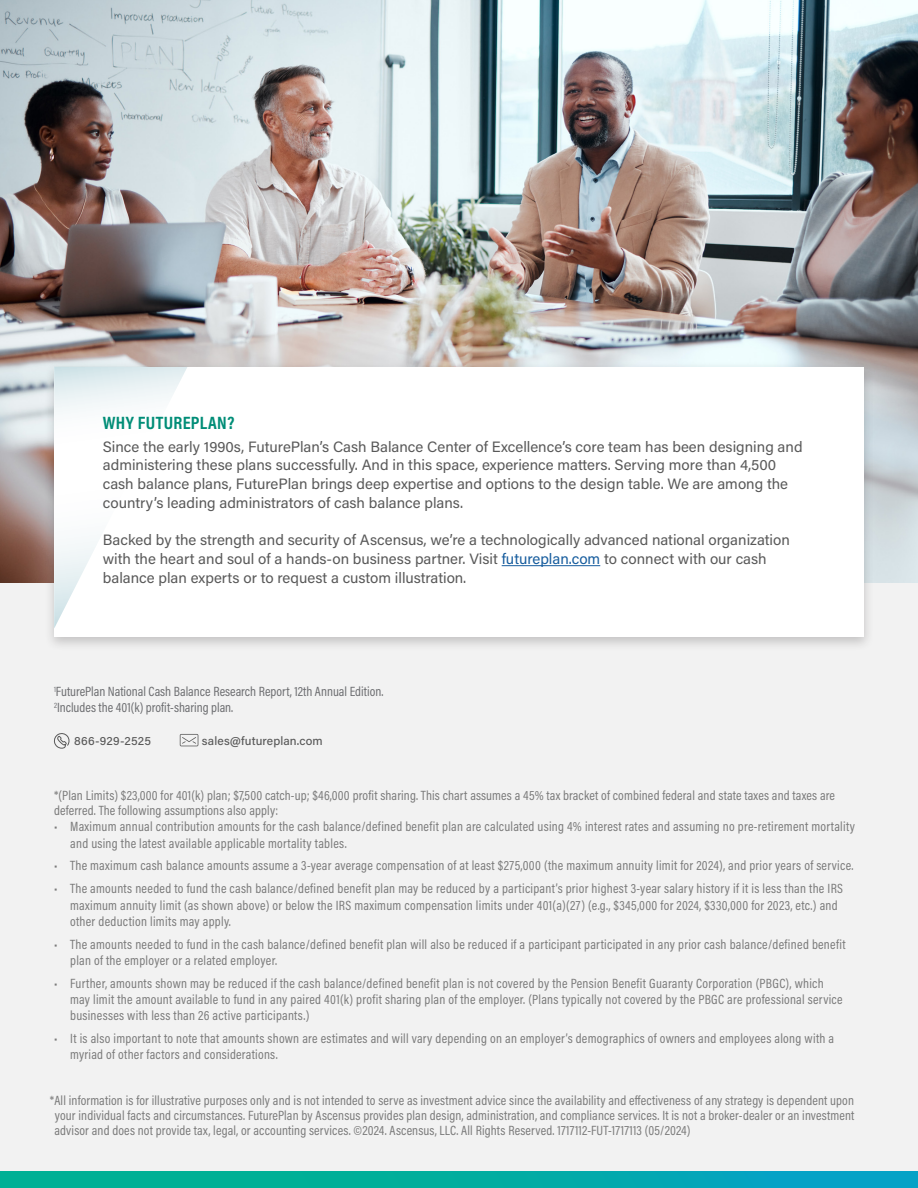
<style>
.page{position:relative;width:918px;height:1188px;background:#fff}
.page>*{position:absolute;margin:0;border:0;box-sizing:border-box;transform-origin:0 0}
.H2_Section_Header_-_upper_case{font:700 18px "Acumin Pro Cond";letter-spacing:.02em;color:#008d77}
.Body_copy{font:15px/18.8px "Acumin Pro";color:#595959}
.t1{font:13.5px/16.2px "Acumin Pro Cond";letter-spacing:.02em;color:#7a7a7a}
.Body_copy-2{font:13.5px "Acumin Pro Cond";color:#6c6d70}
.Body_Copy{font:500 12px "Acumin Pro";letter-spacing:.01em;color:#595959}
.s1{color:#175d9e}
</style>
<div class="page">
<img style="left:0;top:0;width:918px;height:583px">
<div style="left:0;top:583px;width:918px;height:605px;background:#f2f2f2"></div>
<div style="left:0;top:1171px;width:918px;height:17px;background:linear-gradient(to right,#00b488,#05a2c5)"></div>
<svg style="left:54px;top:733px;width:16px;height:16px"></svg>
<svg style="left:180px;top:734px;width:18px;height:12px"></svg>
<div style="left:44px;top:361px;width:830px;height:290px;background:#231f20;opacity:.22"></div>
<div style="left:54px;top:367px;width:810px;height:270px;background:#fff"></div>
<svg style="left:0;top:367px;width:187px;height:262px"></svg>
<hr style="left:502px;top:565px;width:98px;height:1px;background:#175d9e">
<h2 class="H2_Section_Header_-_upper_case" style="left:103px;top:411px;width:133px">WHY FUTUREPLAN?</h2>
<p class="Body_copy" style="left:103px;top:436px;width:701px">Since the early 1990s, FuturePlan’s Cash Balance Center of Excellence’s core team has been designing and administering these plans successfully. And in this space, experience matters. Serving more than 4,500 cash balance plans, FuturePlan brings deep expertise and options to the design table. We are among the country’s leading administrators of cash balance plans.</p>
<p class="Body_copy" style="left:103px;top:530px;width:689px">Backed by the strength and security of Ascensus, we’re a technologically advanced national organization with the heart and soul of a hands-on business partner. Visit <span class="s1">futureplan.com</span> to connect with our cash balance plan experts or to request a custom illustration.</p>
<p class="Body_copy-2" style="left:54px;top:683px;width:331px"><sup>1</sup>FuturePlan National Cash Balance Research Report, 12th Annual Edition.</p>
<p class="Body_copy-2" style="left:54px;top:699px;width:181px"><sup>2</sup>Includes the 401(k) profit-sharing plan.</p>
<p class="Body_Copy" style="left:74px;top:733px;width:78px">866-929-2525</p>
<p class="Body_Copy" style="left:202px;top:732px;width:122px">sales@futureplan.com</p>
<p class="t1" style="left:54px;top:788px;width:783px;line-height:15px">*(Plan Limits) $23,000 for 401(k) plan; $7,500 catch-up; $46,000 profit sharing. This chart assumes a 45% tax bracket of combined federal and state taxes and taxes are deferred. The following assumptions also apply:</p>
<p class="t1" style="left:70px;top:818px;width:786px;text-indent:-16px">• Maximum annual contribution amounts for the cash balance/defined benefit plan are calculated using 4% interest rates and assuming no pre-retirement mortality and using the latest available applicable mortality tables.</p>
<p class="t1" style="left:54px;top:857px;width:801px">• The maximum cash balance amounts assume a 3-year average compensation of at least $275,000 (the maximum annuity limit for 2024), and prior years of service.</p>
<p class="t1" style="left:70px;top:880px;width:774px;text-indent:-16px">• The amounts needed to fund the cash balance/defined benefit plan may be reduced by a participant’s prior highest 3-year salary history if it is less than the IRS maximum annuity limit (as shown above) or below the IRS maximum compensation limits under 401(a)(27) (e.g., $345,000 for 2024, $330,000 for 2023, etc.) and other deduction limits may apply.</p>
<p class="t1" style="left:70px;top:936px;width:777px;text-indent:-16px">• The amounts needed to fund in the cash balance/defined benefit plan will also be reduced if a participant participated in any prior cash balance/defined benefit plan of the employer or a related employer.</p>
<p class="t1" style="left:70px;top:975px;width:774px;text-indent:-16px">• Further, amounts shown may be reduced if the cash balance/defined benefit plan is not covered by the Pension Benefit Guaranty Corporation (PBGC), which may limit the amount available to fund in any paired 401(k) profit sharing plan of the employer. (Plans typically not covered by the PBGC are professional service businesses with less than 26 active participants.)</p>
<p class="t1" style="left:70px;top:1030px;width:766px;text-indent:-16px">• It is also important to note that amounts shown are estimates and will vary depending on an employer’s demographics of owners and employees along with a myriad of other factors and considerations.</p>
<p class="t1" style="left:55px;top:1092px;width:801px;line-height:15px;text-align:justify;text-indent:-5px">*All information is for illustrative purposes only and is not intended to serve as investment advice since the availability and effectiveness of any strategy is dependent upon your individual facts and circumstances. FuturePlan by Ascensus provides plan design, administration, and compliance services. It is not a broker-dealer or an investment advisor and does not provide tax, legal, or accounting services. ©2024. Ascensus, LLC. All Rights Reserved. 1717112-FUT-1717113 (05/2024)</p>
</div>
